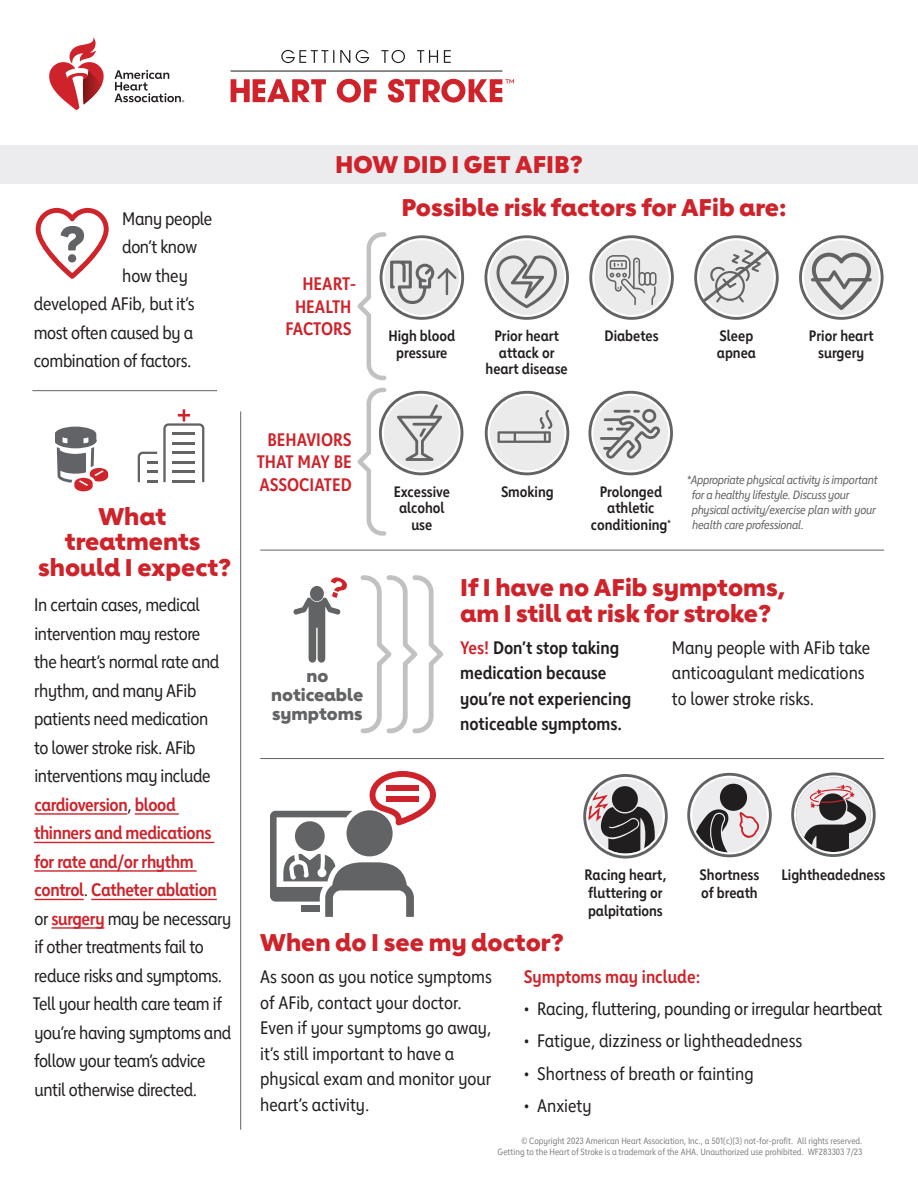
<style>
.page{position:relative;width:918px;height:1188px;background:#fff}
.page>*{position:absolute;margin:0;border:0;box-sizing:border-box;transform-origin:0 0}
._05_12_17_body___P{font:800 24px/25.8px "Lub Dub";color:#ce232a}
._03_Red_Subs___H3{font:800 24px/25.8px "Lub Dub";color:#ce232a;text-align:center}
._02_SUBHEADS___H2{font:800 24px "Lub Dub";color:#ce232a}
._05_12_17_body___P-2{font:18px/28.5px "Lub Dub Condensed";letter-spacing:-.02em;color:#231f20}
._05_12_17_body___P-3{font:18px/25.5px "Lub Dub Condensed";color:#231f20}
._06_bullets___P{font:18px "Lub Dub Condensed";color:#231f20}
._05_12_17_body___P-4{font:700 18px/25.5px "Lub Dub Condensed";color:#231f20}
._08_14_17_RED___P{font:700 18px/22.5px "Lub Dub Condensed";color:#ce232a;text-align:right}
._05_12_17_body___P-5{font:700 18px "Lub Dub Condensed";color:#ce232a}
.t1{font:800 17.25px/18.8px "Lub Dub";color:#626365;text-align:center}
._07_icon_desc___P{font:700 15px/16.5px "Lub Dub Condensed";color:#231f20;text-align:center}
._50_disclaimer___P{font:700 15px "Lub Dub Condensed";color:#231f20}
._50_disclaimer___P-2{font:italic 12px/15px "Lub Dub Condensed";letter-spacing:-.02em;color:#626365}
.t2{font:9px/10.8px "Lub Dub Condensed";color:#808285;text-align:right}
.s1{font-weight:700;color:#ce232a}
.s2{color:#ce232a}
</style>
<div class="page">
<svg style="left:281px;top:50px;width:170px;height:13px"></svg>
<hr style="left:231px;top:71px;width:271px;height:1px;background:#231f20">
<svg style="left:231px;top:79px;width:283px;height:24px"></svg>
<svg style="left:114px;top:70px;width:70px;height:32px"></svg>
<svg style="left:49px;top:37px;width:55px;height:73px"></svg>
<hr style="left:35px;top:813px;width:92px;height:2px;background:#ce232a">
<hr style="left:135px;top:813px;width:44px;height:2px;background:#ce232a">
<hr style="left:34px;top:842px;width:180px;height:1px;background:#ce232a">
<hr style="left:34px;top:870px;width:163px;height:2px;background:#ce232a">
<hr style="left:35px;top:899px;width:49px;height:1px;background:#ce232a">
<hr style="left:91px;top:899px;width:126px;height:1px;background:#ce232a">
<hr style="left:51px;top:927px;width:53px;height:2px;background:#ce232a">
<div style="left:0;top:145px;width:918px;height:39px;background:#ececee"></div>
<hr style="left:240px;top:411px;width:1px;height:719px;background:#626365">
<hr style="left:260px;top:550px;width:624px;height:1px;background:#626365">
<hr style="left:260px;top:758px;width:624px;height:1px;background:#626365">
<hr style="left:32px;top:390px;width:185px;height:1px;background:#626365">
<svg style="left:589px;top:235px;width:85px;height:85px"></svg>
<div style="left:593px;top:239px;width:77px;height:77px;background:#ebebec;border-radius:50%"></div>
<div style="left:592px;top:238px;width:79px;height:79px;border:2px solid #fff;border-radius:50%"></div>
<svg style="left:606px;top:255px;width:51px;height:50px"></svg>
<svg style="left:484px;top:235px;width:85px;height:85px"></svg>
<div style="left:488px;top:239px;width:77px;height:77px;background:#ebebec;border-radius:50%"></div>
<div style="left:487px;top:238px;width:79px;height:79px;border:2px solid #fff;border-radius:50%"></div>
<svg style="left:496px;top:255px;width:61px;height:53px"></svg>
<svg style="left:799px;top:235px;width:85px;height:85px"></svg>
<div style="left:803px;top:239px;width:77px;height:77px;background:#ebebec;border-radius:50%"></div>
<div style="left:802px;top:238px;width:79px;height:79px;border:2px solid #fff;border-radius:50%"></div>
<svg style="left:811px;top:253px;width:61px;height:57px"></svg>
<svg style="left:379px;top:391px;width:84px;height:84px"></svg>
<div style="left:383px;top:395px;width:77px;height:76px;background:#ebebec;border-radius:50%"></div>
<div style="left:382px;top:394px;width:79px;height:78px;border:2px solid #fff;border-radius:50%"></div>
<svg style="left:397px;top:404px;width:45px;height:57px"></svg>
<svg style="left:694px;top:235px;width:85px;height:85px"></svg>
<div style="left:698px;top:239px;width:77px;height:77px;background:#ebebec;border-radius:50%"></div>
<div style="left:697px;top:238px;width:79px;height:79px;border:2px solid #fff;border-radius:50%"></div>
<svg style="left:699px;top:247px;width:73px;height:59px"></svg>
<svg style="left:588px;top:391px;width:85px;height:84px"></svg>
<div style="left:592px;top:395px;width:77px;height:76px;background:#ebebec;border-radius:50%"></div>
<div style="left:591px;top:394px;width:79px;height:78px;border:2px solid #fff;border-radius:50%"></div>
<svg style="left:600px;top:409px;width:61px;height:50px"></svg>
<svg style="left:485px;top:391px;width:84px;height:84px"></svg>
<div style="left:489px;top:395px;width:76px;height:76px;background:#ebebec;border-radius:50%"></div>
<div style="left:488px;top:394px;width:78px;height:78px;border:2px solid #fff;border-radius:50%"></div>
<svg style="left:497px;top:410px;width:56px;height:33px"></svg>
<svg style="left:357px;top:232px;width:100px;height:148px"></svg>
<svg style="left:357px;top:388px;width:29px;height:148px"></svg>
<svg style="left:36px;top:208px;width:73px;height:71px"></svg>
<svg style="left:55px;top:427px;width:53px;height:64px"></svg>
<svg style="left:163px;top:409px;width:41px;height:73px"></svg>
<svg style="left:138px;top:452px;width:19px;height:30px"></svg>
<svg style="left:293px;top:577px;width:54px;height:86px"></svg>
<svg style="left:361px;top:575px;width:82px;height:158px"></svg>
<svg style="left:270px;top:771px;width:166px;height:146px"></svg>
<div style="left:387px;top:797px;width:32px;height:5px;background:#ce232a"></div>
<div style="left:387px;top:786px;width:32px;height:5px;background:#ce232a"></div>
<svg style="left:583px;top:774px;width:85px;height:85px"></svg>
<div style="left:587px;top:778px;width:77px;height:77px;background:#ececee;border-radius:50%"></div>
<svg style="left:588px;top:785px;width:67px;height:69px"></svg>
<div style="left:586px;top:777px;width:79px;height:79px;border:2px solid #fff;border-radius:50%"></div>
<svg style="left:791px;top:772px;width:85px;height:85px"></svg>
<div style="left:796px;top:777px;width:75px;height:75px;background:#ececee;border-radius:50%"></div>
<svg style="left:802px;top:784px;width:64px;height:68px"></svg>
<div style="left:794px;top:775px;width:79px;height:79px;border:2px solid #fff;border-radius:50%"></div>
<svg style="left:687px;top:773px;width:85px;height:84px"></svg>
<div style="left:691px;top:777px;width:77px;height:76px;background:#ececee;border-radius:50%"></div>
<div style="left:690px;top:776px;width:79px;height:78px;border:2px solid #fff;border-radius:50%"></div>
<svg style="left:692px;top:782px;width:67px;height:70px"></svg>
<p class="_05_12_17_body___P-2" style="left:122px;top:204px;width:92px">Many people</p>
<p class="_05_12_17_body___P-2" style="left:122px;top:233px;width:76px">don’t know</p>
<p class="_05_12_17_body___P-2" style="left:122px;top:261px;width:67px">how they</p>
<p class="_05_12_17_body___P-2" style="left:34px;top:290px;width:162px">developed AFib, but it’s</p>
<p class="_05_12_17_body___P-2" style="left:34px;top:318px;width:161px">most often caused by a</p>
<p class="_05_12_17_body___P-2" style="left:34px;top:347px;width:159px">combination of factors.</p>
<h3 class="_03_Red_Subs___H3" style="left:38px;top:503px;width:195px">What treatments should I expect?</h3>
<p class="_05_12_17_body___P-2" style="left:33px;top:591px;width:200px">In certain cases, medical intervention may restore<br>the heart’s normal rate and rhythm, and many AFib patients need medication<br>to lower stroke risk. AFib interventions may include <span class="s1">cardioversion</span>, <span class="s1">blood thinners and medications for rate and/or rhythm control</span>. <span class="s1">Catheter ablation </span>or <span class="s1">surgery</span> may be necessary if other treatments fail to reduce risks and symptoms.<br>Tell your health care team if you’re having symptoms and follow your team’s advice until otherwise directed.</p>
<h2 class="_02_SUBHEADS___H2" style="left:335px;top:150px;width:249px">HOW DID I GET AFIB?</h2>
<h3 class="_03_Red_Subs___H3" style="left:402px;top:194px;width:387px">Possible risk factors for AFib are:</h3>
<p class="_08_14_17_RED___P" style="left:286px;top:273px;width:72px">HEART-<br>HEALTH<br>FACTORS</p>
<p class="_07_icon_desc___P" style="left:388px;top:327px;width:68px">High blood pressure</p>
<p class="_07_icon_desc___P" style="left:494px;top:327px;width:66px">Prior heart</p>
<p class="_07_icon_desc___P" style="left:605px;top:327px;width:56px">Diabetes</p>
<p class="_07_icon_desc___P" style="left:486px;top:344px;width:84px">attack or heart disease</p>
<p class="_07_icon_desc___P" style="left:717px;top:327px;width:41px;text-align:left">Sleep apnea</p>
<p class="_07_icon_desc___P" style="left:809px;top:327px;width:66px">Prior heart surgery</p>
<p class="_08_14_17_RED___P" style="left:257px;top:428px;width:97px;text-align:center">BEHAVIORS<br>THAT MAY BE<br>ASSOCIATED</p>
<p class="t1" style="left:271px;top:666px;width:94px">no noticeable symptoms</p>
<p class="_07_icon_desc___P" style="left:394px;top:483px;width:58px">Excessive alcohol use</p>
<p class="_07_icon_desc___P" style="left:501px;top:483px;width:54px">Smoking</p>
<p class="_07_icon_desc___P" style="left:591px;top:483px;width:81px">Prolonged athletic conditioning<sup>*</sup></p>
<p class="_50_disclaimer___P-2" style="left:692px;top:472px;width:187px;text-indent:-5px">*Appropriate physical activity is important for a healthy lifestyle. Discuss your physical activity/exercise plan with your health care professional.</p>
<p class="_05_12_17_body___P" style="left:460px;top:574px;width:327px">If I have no AFib symptoms, am I still at risk for stroke?</p>
<p class="_05_12_17_body___P-4" style="left:460px;top:635px;width:173px"><span class="s2">Yes!</span> Don’t stop taking medication because you’re not experiencing noticeable symptoms.</p>
<p class="_05_12_17_body___P-3" style="left:672px;top:635px;width:200px">Many people with AFib take anticoagulant medications to lower stroke risks.</p>
<p class="_50_disclaimer___P" style="left:585px;top:866px;width:83px">Racing heart,</p>
<p class="_50_disclaimer___P" style="left:588px;top:884px;width:76px">fluttering or</p>
<p class="_50_disclaimer___P" style="left:588px;top:902px;width:76px">palpitations</p>
<p class="_07_icon_desc___P" style="left:700px;top:866px;width:61px">Shortness</p>
<p class="_50_disclaimer___P" style="left:781px;top:866px;width:106px">Lightheadedness</p>
<p class="_07_icon_desc___P" style="left:701px;top:884px;width:58px">of breath</p>
<p class="_05_12_17_body___P" style="left:260px;top:929px;width:305px">When do I see my doctor?</p>
<p class="_05_12_17_body___P-3" style="left:260px;top:964px;width:233px">As soon as you notice symptoms of AFib, contact your doctor.<br>Even if your symptoms go away, it’s still important to have a physical exam and monitor your heart’s activity.</p>
<p class="_05_12_17_body___P-5" style="left:524px;top:966px;width:178px">Symptoms may include:</p>
<p class="_06_bullets___P" style="left:524px;top:998px;width:360px">• Racing, fluttering, pounding or irregular heartbeat</p>
<p class="_06_bullets___P" style="left:524px;top:1030px;width:280px">• Fatigue, dizziness or lightheadedness</p>
<p class="_06_bullets___P" style="left:524px;top:1063px;width:231px">• Shortness of breath or fainting</p>
<p class="_06_bullets___P" style="left:524px;top:1095px;width:69px">• Anxiety</p>
<p class="t2" style="left:498px;top:1135px;width:366px">© Copyright 2023 American Heart Association, Inc., a 501(c)(3) not-for-profit. All rights reserved.<br>Getting to the Heart of Stroke is a trademark of the AHA. Unauthorized use prohibited. WF283303 7/23</p>
</div>
